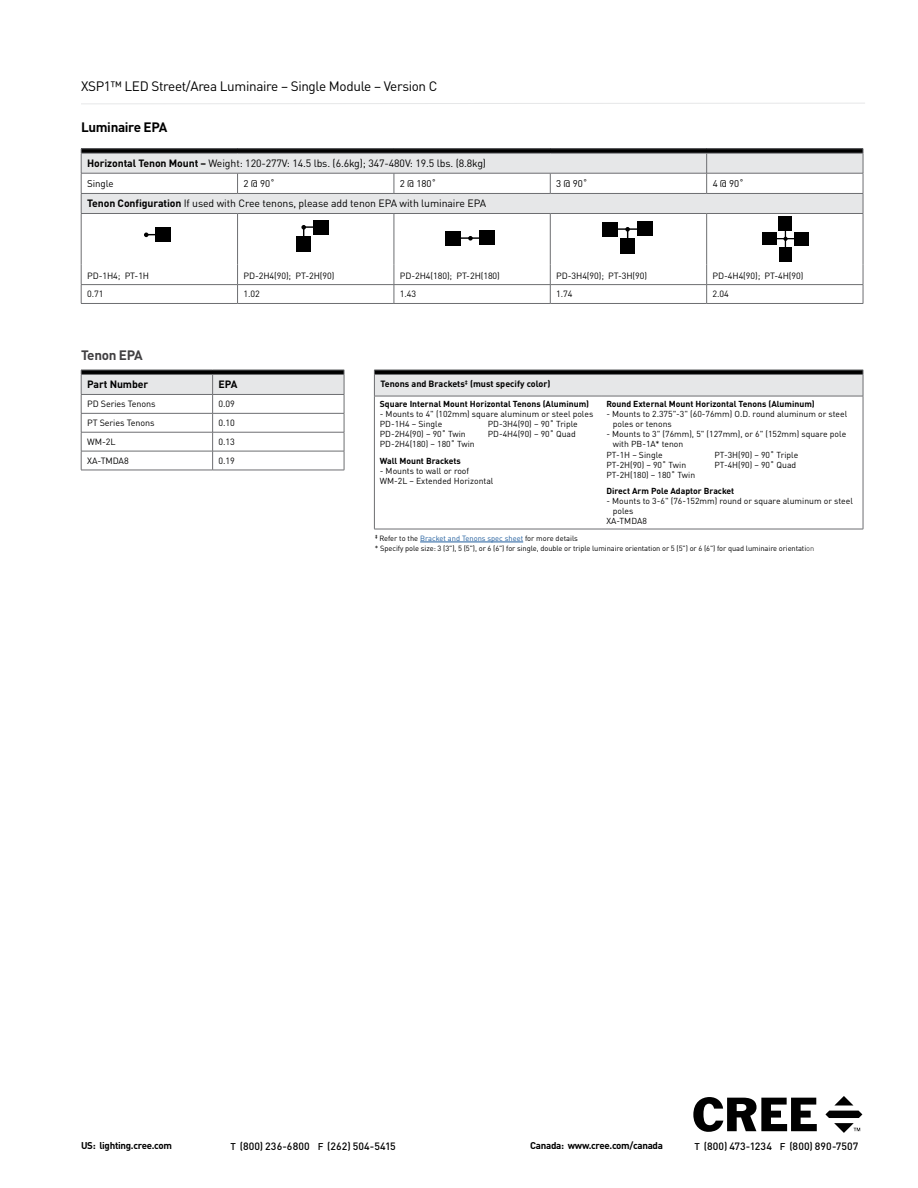
<style>
.page{position:relative;width:918px;height:1188px;background:#fff}
.page>*{position:absolute;margin:0;border:0;box-sizing:border-box;transform-origin:0 0}
.t1{font:13.5px "DINOT";letter-spacing:-.025em;color:#000}
.t2{font:700 13.5px "DINOT";letter-spacing:-.025em;color:#000}
.t3{font:700 13.5px "DINOT";letter-spacing:-.025em;color:#414042}
.t4{font:10.5px "DINOT";letter-spacing:-.01em;color:#000}
.t5{font:500 10.5px "DINOT";letter-spacing:.01em;color:#000}
.t6{font:700 10.5px "DINOT";letter-spacing:-.01em;color:#000}
.t7{font:700 9.75px "DINOT";letter-spacing:-.03em;color:#000}
.t8{font:9.75px "DINOT";letter-spacing:-.01em;color:#000}
.t9{font:9px "DINOT";letter-spacing:-.01em;color:#000}
.t10{font:700 9px "DINOT";color:#000}
.t11{font:8.7px/10.2px "DINOT";color:#000}
.t12{font:700 8.7px "DINOT";color:#000}
.t13{font:7.5px/10.5px "DINOT";letter-spacing:-.01em;color:#000}
.s1{font-weight:700}
.s2{color:#215e9e}
.s3{font-weight:300}
.s4{font-size:9.75px}
</style>
<div class="page">
<svg style="left:81px;top:103px;width:784px;height:1px"></svg>
<svg style="left:693px;top:1097px;width:124px;height:35px"></svg>
<svg style="left:825px;top:1096px;width:37px;height:37px"></svg>
<hr style="left:81px;top:148px;width:157px;height:1px;background:#6d6e71">
<hr style="left:238px;top:148px;width:156px;height:1px;background:#6d6e71">
<hr style="left:394px;top:148px;width:156px;height:1px;background:#6d6e71">
<hr style="left:550px;top:148px;width:157px;height:1px;background:#6d6e71">
<hr style="left:707px;top:148px;width:156px;height:1px;background:#6d6e71">
<svg style="left:81px;top:149px;width:783px;height:64px"></svg>
<hr style="left:81px;top:213px;width:157px;height:1px;background:#6d6e71">
<hr style="left:81px;top:214px;width:1px;height:50px;background:#6d6e71">
<hr style="left:238px;top:213px;width:156px;height:1px;background:#6d6e71">
<hr style="left:237px;top:214px;width:1px;height:50px;background:#6d6e71">
<hr style="left:394px;top:213px;width:156px;height:1px;background:#6d6e71">
<hr style="left:394px;top:214px;width:1px;height:50px;background:#6d6e71">
<hr style="left:550px;top:213px;width:157px;height:1px;background:#6d6e71">
<hr style="left:550px;top:214px;width:1px;height:50px;background:#6d6e71">
<hr style="left:707px;top:213px;width:156px;height:1px;background:#6d6e71">
<hr style="left:706px;top:214px;width:1px;height:50px;background:#6d6e71">
<hr style="left:863px;top:214px;width:1px;height:50px;background:#6d6e71">
<hr style="left:81px;top:284px;width:157px;height:1px;background:#6d6e71">
<svg style="left:81px;top:264px;width:1px;height:39px"></svg>
<hr style="left:238px;top:284px;width:156px;height:1px;background:#6d6e71">
<svg style="left:237px;top:264px;width:1px;height:39px"></svg>
<hr style="left:394px;top:284px;width:156px;height:1px;background:#6d6e71">
<svg style="left:394px;top:264px;width:1px;height:39px"></svg>
<hr style="left:550px;top:284px;width:157px;height:1px;background:#6d6e71">
<svg style="left:550px;top:264px;width:1px;height:39px"></svg>
<hr style="left:707px;top:284px;width:156px;height:1px;background:#6d6e71">
<svg style="left:706px;top:264px;width:1px;height:39px"></svg>
<svg style="left:863px;top:264px;width:1px;height:39px"></svg>
<hr style="left:81px;top:303px;width:157px;height:1px;background:#6d6e71">
<hr style="left:238px;top:303px;width:156px;height:1px;background:#6d6e71">
<hr style="left:394px;top:303px;width:156px;height:1px;background:#6d6e71">
<hr style="left:550px;top:303px;width:157px;height:1px;background:#6d6e71">
<hr style="left:707px;top:303px;width:156px;height:1px;background:#6d6e71">
<hr style="left:374px;top:370px;width:489px;height:4px;background:#000">
<div style="left:374px;top:374px;width:489px;height:22px;background:#e6e7e8"></div>
<svg style="left:863px;top:370px;width:1px;height:26px"></svg>
<hr style="left:374px;top:370px;width:227px;height:1px;background:#6d6e71">
<hr style="left:601px;top:370px;width:262px;height:1px;background:#6d6e71">
<hr style="left:374px;top:374px;width:227px;height:1px;background:#6d6e71">
<svg style="left:374px;top:370px;width:1px;height:26px"></svg>
<hr style="left:601px;top:374px;width:262px;height:1px;background:#6d6e71">
<hr style="left:374px;top:396px;width:227px;height:1px;background:#6d6e71">
<hr style="left:374px;top:396px;width:1px;height:133px;background:#6d6e71">
<hr style="left:601px;top:396px;width:262px;height:1px;background:#6d6e71">
<hr style="left:863px;top:396px;width:1px;height:133px;background:#6d6e71">
<hr style="left:374px;top:529px;width:227px;height:1px;background:#6d6e71">
<hr style="left:601px;top:529px;width:262px;height:1px;background:#6d6e71">
<svg style="left:81px;top:370px;width:264px;height:100px"></svg>
<hr style="left:81px;top:470px;width:132px;height:1px;background:#6d6e71">
<hr style="left:213px;top:470px;width:131px;height:1px;background:#6d6e71">
<div style="left:156px;top:227px;width:15px;height:15px;background:#000"></div>
<svg style="left:144px;top:233px;width:12px;height:4px"></svg>
<div style="left:794px;top:232px;width:14px;height:13px;background:#000"></div>
<div style="left:763px;top:232px;width:14px;height:13px;background:#000"></div>
<div style="left:779px;top:216px;width:13px;height:14px;background:#000"></div>
<div style="left:779px;top:247px;width:13px;height:15px;background:#000"></div>
<svg style="left:777px;top:223px;width:24px;height:24px"></svg>
<div style="left:480px;top:231px;width:15px;height:14px;background:#000"></div>
<div style="left:445px;top:231px;width:16px;height:14px;background:#000"></div>
<svg style="left:461px;top:236px;width:19px;height:5px"></svg>
<div style="left:313px;top:220px;width:16px;height:14px;background:#000"></div>
<div style="left:297px;top:237px;width:14px;height:15px;background:#000"></div>
<svg style="left:301px;top:225px;width:20px;height:12px"></svg>
<div style="left:637px;top:222px;width:15px;height:14px;background:#000"></div>
<div style="left:603px;top:222px;width:15px;height:14px;background:#000"></div>
<div style="left:620px;top:239px;width:15px;height:15px;background:#000"></div>
<svg style="left:610px;top:227px;width:27px;height:12px"></svg>
<hr style="left:420px;top:542px;width:103px;height:1px;background:#215e9e">
<h1 class="t1" style="left:81px;top:77px;width:358px">XSP1™ LED Street/Area Luminaire – Single Module – Version C</h1>
<h1 class="t2" style="left:81px;top:118px;width:88px">Luminaire EPA</h1>
<p class="t4" style="left:87px;top:157px;width:400px"><span class="s1">Horizontal Tenon Mount –</span> Weight: 120-277V: 14.5 lbs. (6.6kg); 347-480V: 19.5 lbs. (8.8kg)</p>
<p class="t8" style="left:87px;top:177px;width:28px">Single</p>
<p class="t8" style="left:244px;top:177px;width:33px">2 @ 90˚</p>
<p class="t8" style="left:400px;top:177px;width:38px">2 @ 180˚</p>
<p class="t8" style="left:556px;top:177px;width:33px">3 @ 90˚</p>
<p class="t8" style="left:713px;top:177px;width:33px">4 @ 90˚</p>
<p class="t4" style="left:87px;top:197px;width:400px"><span class="s1">Tenon Configuration</span> If used with Cree tenons, please add tenon EPA with luminaire EPA</p>
<p class="t9" style="left:87px;top:270px;width:64px">PD-1H4; PT-1H</p>
<p class="t9" style="left:244px;top:270px;width:92px">PD-2H4(90); PT-2H(90)</p>
<p class="t9" style="left:400px;top:270px;width:102px">PD-2H4(180); PT-2H(180)</p>
<p class="t9" style="left:556px;top:270px;width:92px">PD-3H4(90); PT-3H(90)</p>
<p class="t9" style="left:713px;top:270px;width:92px">PD-4H4(90); PT-4H(90)</p>
<p class="t9" style="left:87px;top:289px;width:18px">0.71</p>
<p class="t9" style="left:244px;top:289px;width:18px">1.02</p>
<p class="t9" style="left:400px;top:289px;width:18px">1.43</p>
<p class="t9" style="left:556px;top:289px;width:18px">1.74</p>
<p class="t9" style="left:713px;top:289px;width:18px">2.04</p>
<h1 class="t3" style="left:81px;top:346px;width:63px">Tenon EPA</h1>
<p class="t6" style="left:87px;top:378px;width:63px">Part Number</p>
<p class="t6" style="left:219px;top:378px;width:20px">EPA</p>
<p class="t9" style="left:87px;top:398px;width:70px">PD Series Tenons</p>
<p class="t9" style="left:219px;top:398px;width:18px">0.09</p>
<p class="t9" style="left:87px;top:417px;width:69px">PT Series Tenons</p>
<p class="t9" style="left:219px;top:417px;width:18px">0.10</p>
<p class="t9" style="left:87px;top:436px;width:30px">WM-2L</p>
<p class="t9" style="left:219px;top:436px;width:18px">0.13</p>
<p class="t9" style="left:87px;top:455px;width:43px">XA-TMDA8</p>
<p class="t9" style="left:219px;top:455px;width:18px">0.19</p>
<p class="t10" style="left:380px;top:378px;width:172px">Tenons and Brackets<sup>‡</sup> (must specify color)</p>
<p class="t12" style="left:380px;top:398px;width:211px">Square Internal Mount Horizontal Tenons (Aluminum)</p>
<p class="t11" style="left:380px;top:409px;width:215px">- Mounts to 4" (102mm) square aluminum or steel poles<br>PD-1H4 – Single</p>
<p class="t11" style="left:488px;top:419px;width:92px">PD-3H4(90) – 90˚ Triple</p>
<p class="t11" style="left:380px;top:429px;width:87px">PD-2H4(90) – 90˚ Twin</p>
<p class="t11" style="left:488px;top:429px;width:90px">PD-4H4(90) – 90˚ Quad</p>
<p class="t11" style="left:380px;top:439px;width:96px">PD-2H4(180) – 180˚ Twin</p>
<p class="t12" style="left:380px;top:455px;width:82px">Wall Mount Brackets</p>
<p class="t11" style="left:380px;top:465px;width:115px">- Mounts to wall or roof<br>WM-2L – Extended Horizontal</p>
<p class="t12" style="left:606px;top:398px;width:210px">Round External Mount Horizontal Tenons (Aluminum)</p>
<p class="t11" style="left:613px;top:409px;width:236px;text-indent:-6px">- Mounts to 2.375"-3" (60-76mm) O.D. round aluminum or steel poles or tenons</p>
<p class="t11" style="left:606px;top:429px;width:241px">- Mounts to 3" (76mm), 5" (127mm), or 6" (152mm) square pole</p>
<p class="t11" style="left:613px;top:439px;width:72px">with PB-1A* tenon</p>
<p class="t11" style="left:606px;top:449px;width:58px">PT-1H – Single</p>
<p class="t11" style="left:714px;top:449px;width:85px">PT-3H(90) – 90˚ Triple</p>
<p class="t11" style="left:606px;top:459px;width:81px">PT-2H(90) – 90˚ Twin</p>
<p class="t11" style="left:714px;top:459px;width:83px">PT-4H(90) – 90˚ Quad</p>
<p class="t11" style="left:606px;top:469px;width:90px">PT-2H(180) – 180˚ Twin</p>
<p class="t12" style="left:606px;top:485px;width:129px">Direct Arm Pole Adaptor Bracket</p>
<p class="t11" style="left:606px;top:496px;width:248px">- Mounts to 3-6" (76-152mm) round or square aluminum or steel</p>
<p class="t11" style="left:613px;top:506px;width:22px">poles</p>
<p class="t11" style="left:606px;top:516px;width:42px">XA-TMDA8</p>
<p class="t13" style="left:375px;top:533px;width:441px"><sup>‡</sup> Refer to the <span class="s2">Bracket and Tenons spec sheet</span> for more details<br>* Specify pole size: 3 (3"), 5 (5"), or 6 (6") for single, double or triple luminaire orientation or 5 (5") or 6 (6") for quad luminaire orientati<span class="s3">on</span></p>
<p class="t7" style="left:81px;top:1139px;width:93px">US: lighting.cree.com</p>
<p class="t5" style="left:231px;top:1139px;width:167px"><span class="s4">T</span> (800) 236-6800 <span class="s4">F</span> (262) 504-5415</p>
<p class="t7" style="left:530px;top:1139px;width:134px">Canada: www.cree.com/canada</p>
<p class="t5" style="left:695px;top:1139px;width:165px"><span class="s4">T</span> (800) 473-1234 <span class="s4">F</span> (800) 890-7507</p>
</div>
